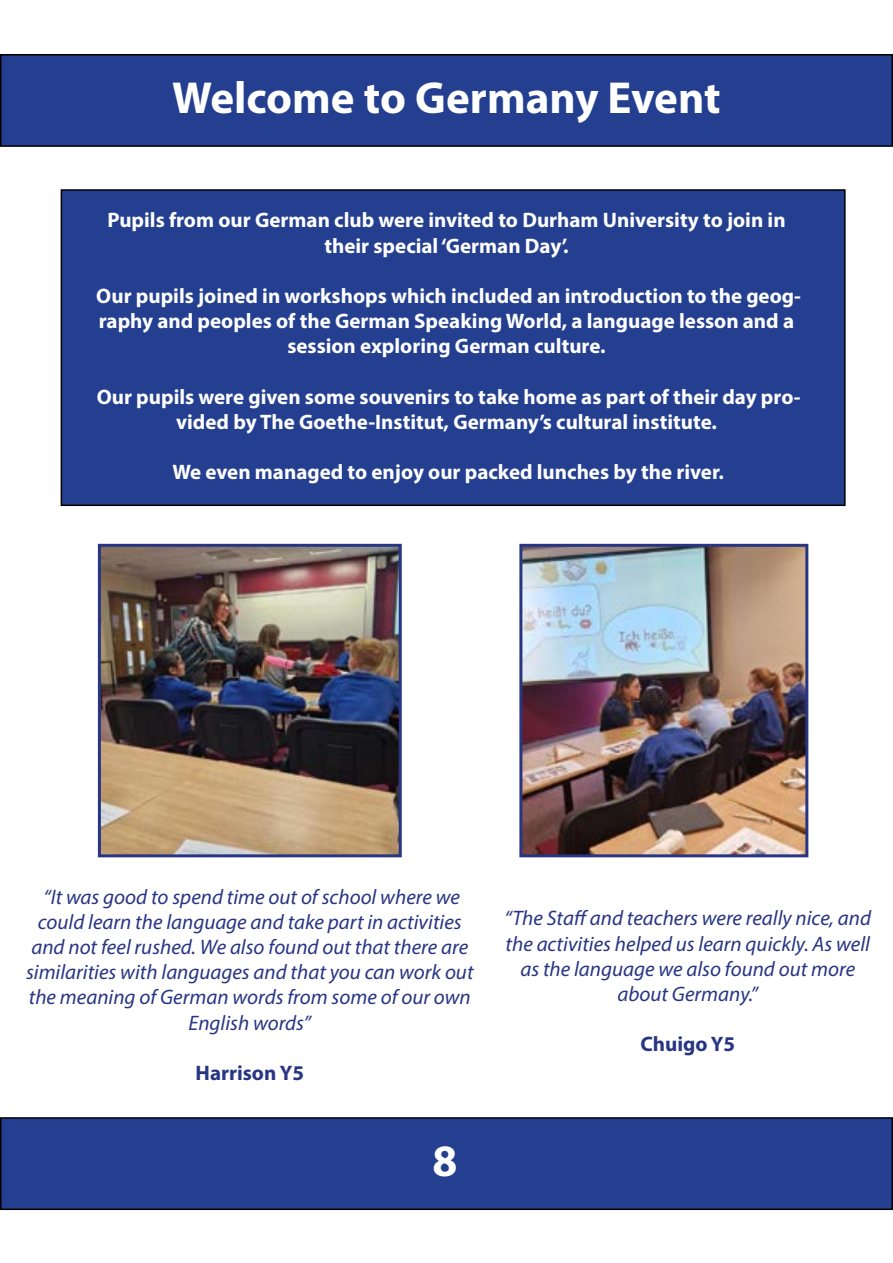
<style>
.page{position:relative;width:893px;height:1263px;background:#fff}
.page>*{position:absolute;margin:0;border:0;box-sizing:border-box;transform-origin:0 0}
.t1{font:700 45px "Myriad Pro";color:#fff}
.t2{font:700 21px/25.2px "Myriad Pro";color:#fff;text-align:center}
.t3{font:italic 21px/25.2px "Myriad Pro";color:#283583;text-align:center}
.t4{font:700 21px "Myriad Pro";color:#283583}
</style>
<div class="page">
<div style="left:61px;top:190px;width:784px;height:315px;background:#243f90"></div>
<div style="left:61px;top:189px;width:785px;height:317px;border:2px solid #000"></div>
<div style="left:1px;top:55px;width:891px;height:91px;background:#243f90"></div>
<div style="left:0;top:54px;width:893px;height:93px;border:2px solid #000"></div>
<div style="left:1px;top:1118px;width:891px;height:91px;background:#243f90"></div>
<div style="left:0;top:1117px;width:893px;height:93px;border:2px solid #000"></div>
<img style="left:102px;top:548px;width:296px;height:305px">
<div style="left:98px;top:544px;width:304px;height:313px;border:3px solid #283583"></div>
<img style="left:523px;top:548px;width:281px;height:305px">
<div style="left:519px;top:544px;width:289px;height:313px;border:3px solid #283583"></div>
<h1 class="t1" style="left:172px;top:69px;width:550px">Welcome to Germany Event</h1>
<p class="t2" style="left:107px;top:207px;width:680px">Pupils from our German club were invited to Durham University to join in their special ‘German Day’.</p>
<p class="t2" style="left:96px;top:283px;width:706px">Our pupils joined in workshops which included an introduction to the geog&shy;raphy and peoples of the German Speaking World, a language lesson and a session exploring German culture.</p>
<p class="t2" style="left:97px;top:383px;width:705px">Our pupils were given some souvenirs to take home as part of their day pro&shy;vided by The Goethe-Institut, Germany’s cultural institute.</p>
<p class="t2" style="left:172px;top:459px;width:553px">We even managed to enjoy our packed lunches by the river.</p>
<p class="t3" style="left:26px;top:884px;width:449px">“It was good to spend time out of school where we could learn the language and take part in activities and not feel rushed. We also found out that there are similarities with languages and that you can work out the meaning of German words from some of our own English words”</p>
<p class="t4" style="left:196px;top:1059px;width:110px">Harrison Y5</p>
<h1 class="t1" style="left:432px;top:1132px;width:26px">8</h1>
<p class="t3" style="left:505px;top:905px;width:368px">“The Staff and teachers were really nice, and the activities helped us learn quickly. As well as the language we also found out more about Germany.”</p>
<p class="t4" style="left:640px;top:1030px;width:96px">Chuigo Y5</p>
</div>
